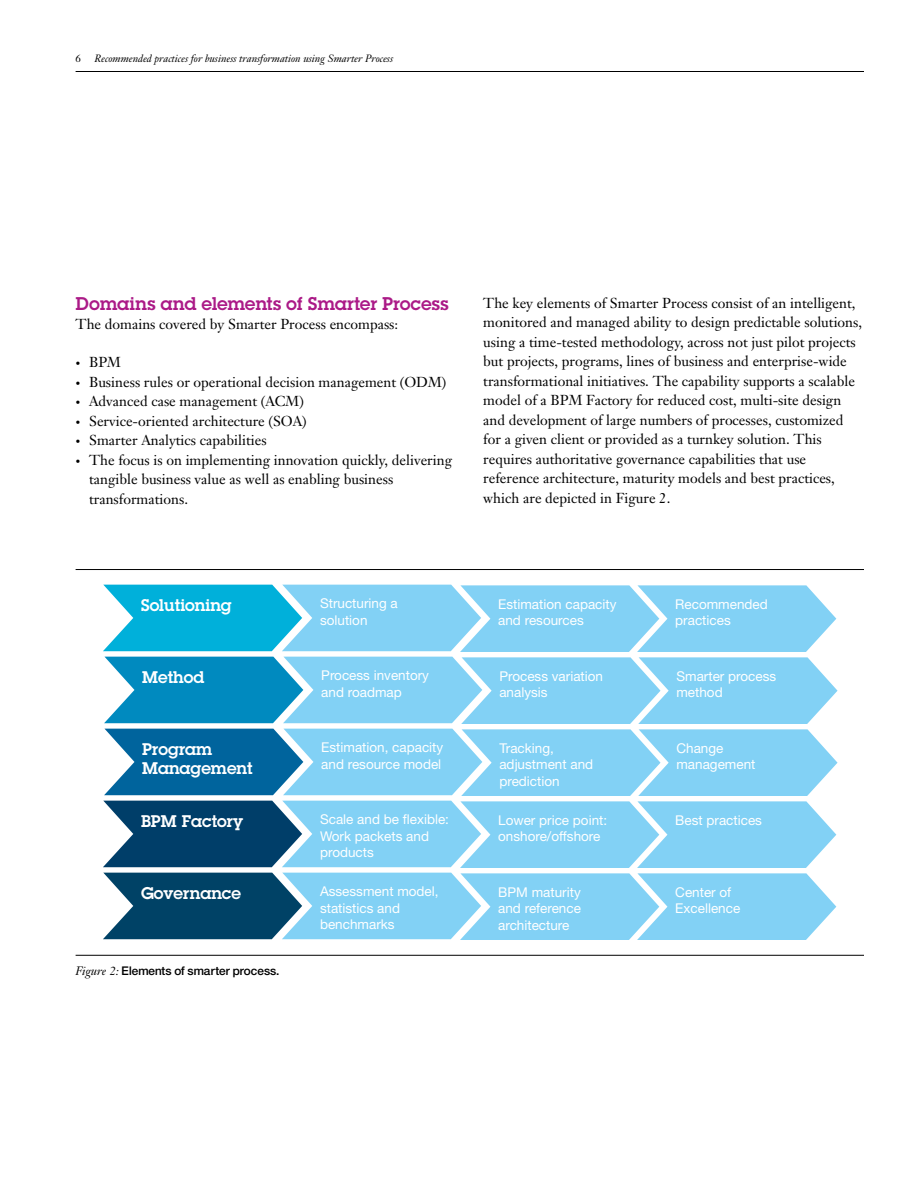
<style>
.page{position:relative;width:918px;height:1188px;background:#fff}
.page>*{position:absolute;margin:0;border:0;box-sizing:border-box;transform-origin:0 0}
._2A_head__color{font:18px "Lubalin Demifor IBM";color:#ab1a87}
._7D_legend{font:600 16.5px/19.8px "Lubalin Graph Std";color:#fff}
._2C_body{font:14.25px/19.5px "Janson Text LT Pro";color:#000}
._7D_legend-2{font:13.5px/16.2px "Helvetica Neue LT Std";color:#fff}
._7D_legend-3{font:12px "Helv Neue Mediumfor IBM";color:#000}
.t1{font:italic 10.5px "Janson Text LT Pro";color:#000}
.t2{font:10.5px "Janson Text LT Pro";color:#000}
.s1{font-size:9.75px}
.s2{font-family:"Janson Text LT Std";font-style:italic}
</style>
<div class="page">
<hr style="left:76px;top:71px;width:788px;height:1px;background:#000">
<svg style="left:103px;top:585px;width:735px;height:355px;background:#77c1e2"></svg>
<hr style="left:76px;top:955px;width:788px;height:1px;background:#000">
<hr style="left:76px;top:569px;width:788px;height:1px;background:#000">
<p class="t2" style="left:76px;top:52px;width:7px">6</p>
<p class="t1" style="left:95px;top:52px;width:300px">Recommended practices for business transformation using Smarter Process</p>
<p class="_2A_head__color" style="left:76px;top:292px;width:375px">Domains and elements of Smarter Process</p>
<p class="_2C_body" style="left:76px;top:315px;width:324px">The domains covered by Smarter Process encompass:</p>
<p class="_2C_body" style="left:76px;top:353px;width:47px"><span class="s1">•</span> BPM</p>
<p class="_2C_body" style="left:76px;top:372px;width:372px"><span class="s1">•</span> Business rules or operational decision management (ODM)</p>
<p class="_2C_body" style="left:76px;top:392px;width:230px"><span class="s1">•</span> Advanced case management (ACM)</p>
<p class="_2C_body" style="left:76px;top:411px;width:233px"><span class="s1">•</span> Service-oriented architecture (SOA)</p>
<p class="_2C_body" style="left:76px;top:431px;width:193px"><span class="s1">•</span> Smarter Analytics capabilities</p>
<p class="_2C_body" style="left:89px;top:450px;width:365px;text-indent:-14px"><span class="s1">•</span> The focus is on implementing innovation quickly, delivering tangible business value as well as enabling business transformations.</p>
<p class="_2C_body" style="left:483px;top:293px;width:380px">The key elements of Smarter Process consist of an intelligent, monitored and managed ability to design predictable solutions, using a time-tested methodology, across not just pilot projects but projects, programs, lines of business and enterprise-wide transformational initiatives. The capability supports a scalable model of a BPM Factory for reduced cost, multi-site design and development of large numbers of processes, customized for a given client or provided as a turnkey solution. This requires authoritative governance capabilities that use reference architecture, maturity models and best practices, which are depicted in Figure 2.</p>
<p class="_7D_legend" style="left:141px;top:595px;width:92px">Solutioning</p>
<p class="_7D_legend-2" style="left:320px;top:595px;width:79px">Structuring a solution</p>
<p class="_7D_legend-2" style="left:498px;top:596px;width:120px">Estimation capacity and resources</p>
<p class="_7D_legend-2" style="left:675px;top:596px;width:94px">Recommended practices</p>
<p class="_7D_legend" style="left:142px;top:667px;width:64px">Method</p>
<p class="_7D_legend-2" style="left:321px;top:667px;width:109px">Process inventory and roadmap</p>
<p class="_7D_legend-2" style="left:499px;top:668px;width:105px">Process variation analysis</p>
<p class="_7D_legend-2" style="left:676px;top:668px;width:101px">Smarter process method</p>
<p class="_7D_legend" style="left:142px;top:739px;width:112px">Program<br>Management</p>
<p class="_7D_legend-2" style="left:321px;top:739px;width:124px">Estimation, capacity and resource model</p>
<p class="_7D_legend-2" style="left:499px;top:740px;width:95px">Tracking, adjustment and prediction</p>
<p class="_7D_legend-2" style="left:676px;top:740px;width:81px">Change management</p>
<p class="_7D_legend" style="left:141px;top:811px;width:103px">BPM Factory</p>
<p class="_7D_legend-2" style="left:320px;top:811px;width:131px">Scale and be flexible:<br>Work packets and products</p>
<p class="_7D_legend-2" style="left:498px;top:812px;width:110px">Lower price point: onshore/offshore</p>
<p class="_7D_legend-2" style="left:675px;top:812px;width:88px">Best practices</p>
<p class="_7D_legend" style="left:141px;top:883px;width:101px">Governance</p>
<p class="_7D_legend-2" style="left:320px;top:883px;width:120px">Assessment model, statistics and benchmarks</p>
<p class="_7D_legend-2" style="left:498px;top:884px;width:84px;text-align:justify">BPM maturity and reference architecture</p>
<p class="_7D_legend-2" style="left:675px;top:884px;width:66px">Center of<br>Excellence</p>
<p class="_7D_legend-3" style="left:76px;top:964px;width:205px"><span class="s2">Figure 2:</span> Elements of smarter process.</p>
</div>
